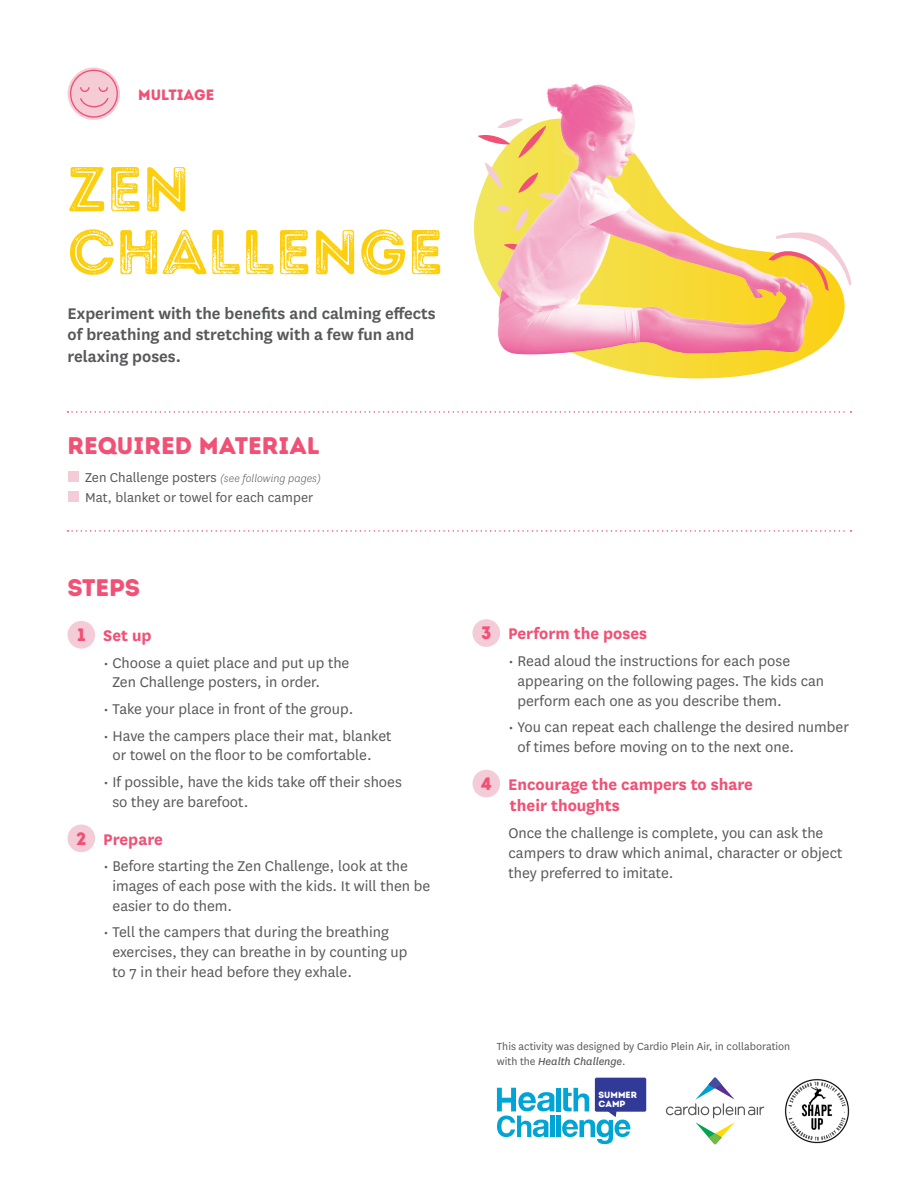
<style>
.page{position:relative;width:918px;height:1188px;background:#fff}
.page>*{position:absolute;margin:0;border:0;box-sizing:border-box;transform-origin:0 0}
.t1{font:63px/63px "Intro Rust G Base 2 Line";color:#fccf0e}
.t2{font:24px "Intro Rust Base";color:#f05175}
.t3{font:600 18px/21.6px "National";color:#57585a}
.t4{font:700 18px/21.6px "National";color:#f05175}
.t5{font:18px "Intro Rust Base";color:#f05175}
.t6{font:16.5px/19.8px "National";color:#57585a}
.t7{font:15px "National";color:#57585a}
.t8{font:15px "Intro Rust Base";color:#f05175}
.t9{font:12px/14.4px "National";color:#57585a}
.t10{font:9px/9px "Intro Rust Base";color:#fff}
.s1{font-weight:300;font-style:italic;font-size:12px}
.s2{font-style:italic}
</style>
<div class="page">
<svg style="left:68px;top:411px;width:783px;height:2px"></svg>
<svg style="left:68px;top:530px;width:783px;height:2px"></svg>
<div style="left:68px;top:621px;width:27px;height:28px;background:#f4ccd7;border-radius:50%"></div>
<div style="left:68px;top:825px;width:27px;height:27px;background:#f4ccd7;border-radius:50%"></div>
<div style="left:68px;top:472px;width:10px;height:10px;background:#f4ccd7"></div>
<div style="left:68px;top:491px;width:10px;height:11px;background:#f4ccd7"></div>
<div style="left:473px;top:619px;width:27px;height:28px;background:#f4ccd7;border-radius:50%"></div>
<div style="left:473px;top:770px;width:27px;height:27px;background:#f4ccd7;border-radius:50%"></div>
<div style="left:68px;top:68px;width:52px;height:52px;background:#f5ccd6;border-radius:50%"></div>
<svg style="left:70px;top:70px;width:48px;height:48px"></svg>
<img style="left:784px;top:1079px;width:66px;height:65px">
<svg style="left:666px;top:1078px;width:98px;height:66px"></svg>
<svg style="left:473px;top:201px;width:379px;height:178px"></svg>
<svg style="left:478px;top:135px;width:15px;height:96px"></svg>
<img style="left:493px;top:83px;width:332px;height:286px">
<svg style="left:768px;top:223px;width:83px;height:68px"></svg>
<div style="left:556px;top:1088px;width:5px;height:23px;background:#00a5d6"></div>
<svg style="left:497px;top:1088px;width:57px;height:49px"></svg>
<hr style="left:550px;top:1116px;width:4px;height:21px;background:#00a5d6">
<hr style="left:557px;top:1116px;width:4px;height:21px;background:#00a5d6">
<div style="left:595px;top:1078px;width:51px;height:34px;background:#313a97;border-radius:2px"></div>
<svg style="left:562px;top:1088px;width:68px;height:56px"></svg>
<p class="t8" style="left:138px;top:86px;width:78px">MULTIAGE</p>
<p class="t1" style="left:68px;top:159px;width:377px">ZEN<br>CHALLENGE</p>
<p class="t3" style="left:68px;top:301px;width:370px">Experiment with the benefits and calming effects of breathing and stretching with a few fun and relaxing poses.</p>
<p class="t2" style="left:68px;top:431px;width:254px">REQUIRED MATERIAL</p>
<p class="t7" style="left:85px;top:468px;width:237px">Zen Challenge posters <span class="s1">(see following pages)</span></p>
<p class="t7" style="left:85px;top:488px;width:230px">Mat, blanket or towel for each camper</p>
<p class="t2" style="left:68px;top:572px;width:74px">STEPS</p>
<p class="t5" style="left:77px;top:623px;width:10px">1</p>
<p class="t4" style="left:103px;top:623px;width:50px">Set up</p>
<p class="t6" style="left:112px;top:652px;width:239px;text-indent:-9px">• Choose a quiet place and put up the<br>Zen Challenge posters, in order.</p>
<p class="t6" style="left:104px;top:698px;width:251px">• Take your place in front of the group.</p>
<p class="t6" style="left:112px;top:725px;width:281px;text-indent:-9px">• Have the campers place their mat, blanket or towel on the floor to be comfortable.</p>
<p class="t6" style="left:112px;top:771px;width:291px;text-indent:-9px">• If possible, have the kids take off their shoes so they are barefoot.</p>
<p class="t5" style="left:76px;top:827px;width:12px">2</p>
<p class="t4" style="left:103px;top:827px;width:61px">Prepare</p>
<p class="t6" style="left:112px;top:856px;width:319px;text-indent:-9px">• Before starting the Zen Challenge, look at the images of each pose with the kids. It will then be easier to do them.</p>
<p class="t6" style="left:112px;top:922px;width:297px;text-indent:-9px">• Tell the campers that during the breathing exercises, they can breathe in by counting up to 7 in their head before they exhale.</p>
<p class="t5" style="left:481px;top:622px;width:12px">3</p>
<p class="t4" style="left:508px;top:622px;width:141px">Perform the poses</p>
<p class="t6" style="left:517px;top:650px;width:308px;text-indent:-9px">• Read aloud the instructions for each pose appearing on the following pages. The kids can perform each one as you describe them.</p>
<p class="t6" style="left:517px;top:716px;width:333px;text-indent:-9px">• You can repeat each challenge the desired number of times before moving on to the next one.</p>
<p class="t5" style="left:481px;top:772px;width:13px">4</p>
<p class="t4" style="left:508px;top:772px;width:246px">Encourage the campers to share their thoughts</p>
<p class="t6" style="left:508px;top:822px;width:336px">Once the challenge is complete, you can ask the campers to draw which animal, character or object they preferred to imitate.</p>
<p class="t9" style="left:497px;top:1039px;width:295px">This activity was designed by Cardio Plein Air, in collaboration with the <span class="s2">Health Challenge</span>.</p>
<p class="t10" style="left:599px;top:1090px;width:40px">SUMMER<br>CAMP</p>
</div>
